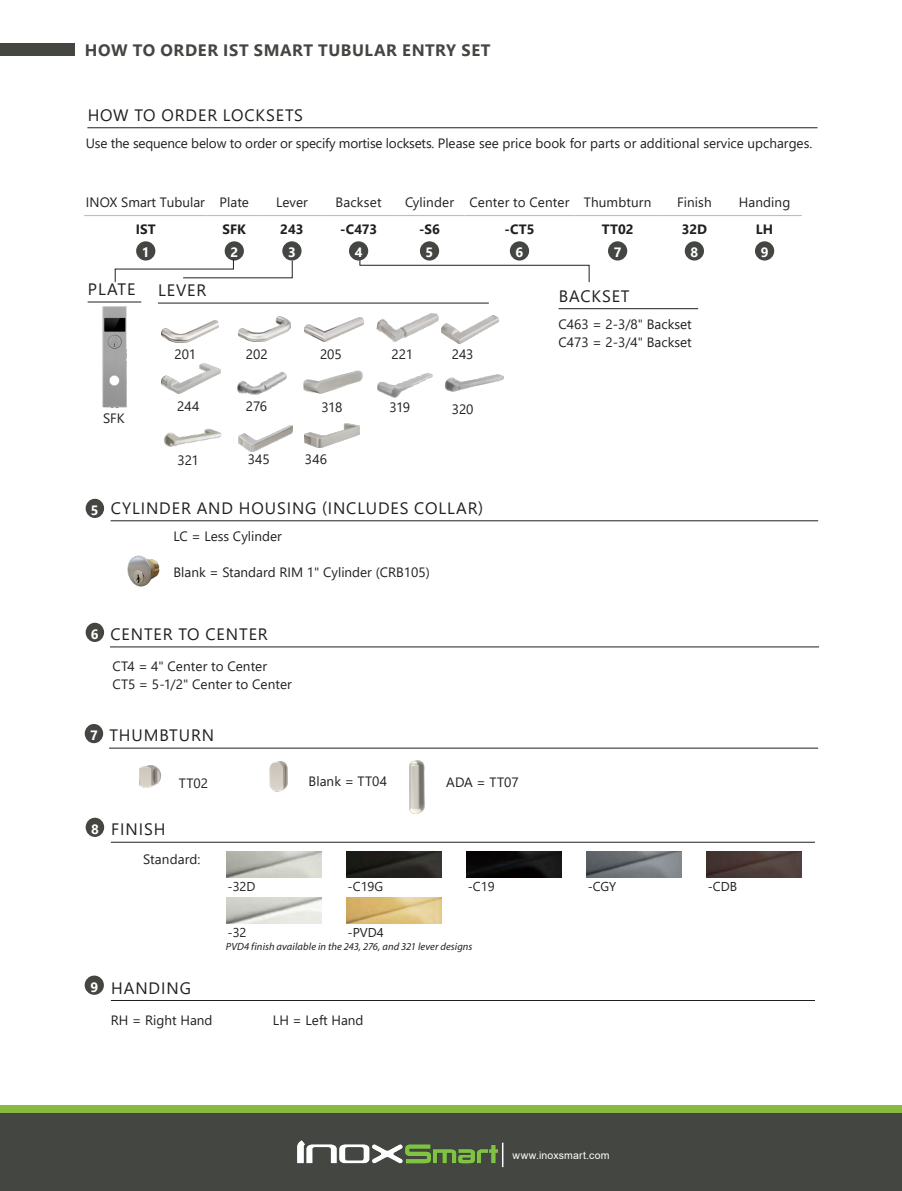
<style>
.page{position:relative;width:902px;height:1191px;background:#fff}
.page>*{position:absolute;margin:0;border:0;box-sizing:border-box;transform-origin:0 0}
.Subhead_with_Rule_Be{font:16.5px "Segoe UI";letter-spacing:.055em;color:#231f20}
.page_head{font:700 16.5px "Segoe UI";letter-spacing:.035em;color:#444642}
.body{font:13.5px "Segoe UI";color:#231f20}
.body-2{font:700 13.5px "Segoe UI";color:#231f20}
.body-3{font:700 13.5px "Segoe UI";color:#fff}
.body-4{font:12.9px "Segoe UI";color:#231f20}
.t1{font:italic 10.5px "Myriad Pro";letter-spacing:.01em;color:#231f20}
.t2{font:10.5px "Arial";letter-spacing:.015em;color:#fff}
</style>
<div class="page">
<div style="left:0;top:1112px;width:901px;height:79px;background:#444642"></div>
<div style="left:0;top:1105px;width:901px;height:7px;background:#88ba3f"></div>
<div style="left:0;top:44px;width:75px;height:12px;background:#444642"></div>
<img style="left:297px;top:1140px;width:201px;height:24px">
<svg style="left:502px;top:1142px;width:1px;height:25px"></svg>
<hr style="left:87px;top:127px;width:730px;height:1px;background:#231f20">
<svg style="left:359px;top:252px;width:230px;height:30px"></svg>
<hr style="left:88px;top:302px;width:53px;height:1px;background:#231f20">
<hr style="left:158px;top:303px;width:331px;height:1px;background:#231f20">
<hr style="left:558px;top:308px;width:140px;height:1px;background:#231f20">
<hr style="left:84px;top:215px;width:123px;height:1px;background:#bcbdc0">
<hr style="left:207px;top:215px;width:54px;height:1px;background:#bcbdc0">
<hr style="left:261px;top:215px;width:61px;height:1px;background:#bcbdc0">
<hr style="left:322px;top:215px;width:72px;height:1px;background:#bcbdc0">
<hr style="left:394px;top:215px;width:70px;height:1px;background:#bcbdc0">
<hr style="left:464px;top:215px;width:110px;height:1px;background:#bcbdc0">
<hr style="left:574px;top:215px;width:86px;height:1px;background:#bcbdc0">
<hr style="left:660px;top:215px;width:68px;height:1px;background:#bcbdc0">
<hr style="left:728px;top:215px;width:73px;height:1px;background:#bcbdc0">
<div style="left:136px;top:241px;width:19px;height:19px;background:#444642;border-radius:50%"></div>
<div style="left:225px;top:241px;width:19px;height:19px;background:#444642;border-radius:50%"></div>
<div style="left:282px;top:241px;width:19px;height:19px;background:#444642;border-radius:50%"></div>
<div style="left:349px;top:241px;width:19px;height:19px;background:#444642;border-radius:50%"></div>
<div style="left:420px;top:241px;width:19px;height:19px;background:#444642;border-radius:50%"></div>
<div style="left:510px;top:241px;width:19px;height:19px;background:#444642;border-radius:50%"></div>
<div style="left:608px;top:241px;width:19px;height:19px;background:#444642;border-radius:50%"></div>
<div style="left:684px;top:241px;width:20px;height:19px;background:#444642;border-radius:50%"></div>
<div style="left:755px;top:241px;width:19px;height:19px;background:#444642;border-radius:50%"></div>
<hr style="left:111px;top:1000px;width:704px;height:1px;background:#231f20">
<div style="left:85px;top:975px;width:19px;height:19px;background:#444642;border-radius:50%"></div>
<img style="left:102px;top:306px;width:25px;height:102px">
<img style="left:239px;top:316px;width:51px;height:25px">
<img style="left:304px;top:317px;width:59px;height:24px">
<img style="left:376px;top:313px;width:63px;height:29px">
<img style="left:441px;top:316px;width:57px;height:27px">
<img style="left:162px;top:363px;width:59px;height:30px">
<img style="left:303px;top:370px;width:60px;height:24px">
<img style="left:162px;top:321px;width:56px;height:21px">
<img style="left:237px;top:372px;width:50px;height:23px">
<img style="left:445px;top:374px;width:59px;height:18px">
<img style="left:377px;top:372px;width:56px;height:26px">
<img style="left:164px;top:428px;width:58px;height:19px">
<img style="left:305px;top:423px;width:54px;height:25px">
<img style="left:239px;top:426px;width:53px;height:26px">
<svg style="left:115px;top:259px;width:177px;height:23px"></svg>
<div style="left:86px;top:499px;width:18px;height:19px;background:#444642;border-radius:50%"></div>
<hr style="left:111px;top:520px;width:707px;height:1px;background:#231f20">
<img style="left:127px;top:555px;width:33px;height:32px">
<hr style="left:111px;top:842px;width:704px;height:1px;background:#231f20">
<div style="left:86px;top:817px;width:18px;height:20px;background:#444642;border-radius:50%"></div>
<img style="left:226px;top:851px;width:95px;height:26px">
<img style="left:346px;top:851px;width:95px;height:26px">
<img style="left:466px;top:851px;width:95px;height:26px">
<img style="left:586px;top:851px;width:95px;height:26px">
<img style="left:706px;top:851px;width:95px;height:26px">
<img style="left:226px;top:897px;width:95px;height:26px">
<img style="left:346px;top:897px;width:95px;height:26px">
<hr style="left:109px;top:748px;width:709px;height:1px;background:#231f20">
<div style="left:85px;top:724px;width:18px;height:19px;background:#444642;border-radius:50%"></div>
<img style="left:139px;top:765px;width:23px;height:23px">
<img style="left:269px;top:761px;width:19px;height:31px">
<img style="left:409px;top:760px;width:16px;height:54px">
<hr style="left:110px;top:646px;width:709px;height:1px;background:#231f20">
<div style="left:86px;top:623px;width:18px;height:19px;background:#444642;border-radius:50%"></div>
<p class="page_head" style="left:85px;top:34px;width:407px">HOW TO ORDER IST SMART TUBULAR ENTRY SET</p>
<p class="Subhead_with_Rule_Be" style="left:88px;top:99px;width:217px">HOW TO ORDER LOCKSETS</p>
<p class="body" style="left:86px;top:130px;width:728px">Use the sequence below to order or specify mortise locksets. Please see price book for parts or additional service upcharges.</p>
<p class="body" style="left:86px;top:189px;width:120px">INOX Smart Tubular</p>
<p class="body" style="left:219px;top:189px;width:31px">Plate</p>
<p class="body" style="left:276px;top:189px;width:33px">Lever</p>
<p class="body" style="left:335px;top:189px;width:47px">Backset</p>
<p class="body" style="left:405px;top:189px;width:51px">Cylinder</p>
<p class="body" style="left:469px;top:189px;width:101px">Center to Center</p>
<p class="body" style="left:584px;top:189px;width:69px">Thumbturn</p>
<p class="body" style="left:677px;top:189px;width:36px">Finish</p>
<p class="body" style="left:738px;top:189px;width:53px">Handing</p>
<p class="body-2" style="left:136px;top:216px;width:21px">IST</p>
<p class="body-2" style="left:222px;top:216px;width:25px">SFK</p>
<p class="body-2" style="left:280px;top:216px;width:25px">243</p>
<p class="body-2" style="left:340px;top:216px;width:39px">-C473</p>
<p class="body-2" style="left:419px;top:216px;width:22px">-S6</p>
<p class="body-2" style="left:504px;top:216px;width:32px">-CT5</p>
<p class="body-2" style="left:601px;top:216px;width:33px">TT02</p>
<p class="body-2" style="left:681px;top:216px;width:27px">32D</p>
<p class="body-2" style="left:756px;top:216px;width:19px">LH</p>
<p class="body-3" style="left:142px;top:240px;width:9px">1</p>
<p class="body-3" style="left:230px;top:240px;width:9px">2</p>
<p class="body-3" style="left:288px;top:240px;width:9px">3</p>
<p class="body-3" style="left:355px;top:240px;width:9px">4</p>
<p class="body-3" style="left:425px;top:240px;width:9px">5</p>
<p class="body-3" style="left:515px;top:240px;width:9px">6</p>
<p class="body-3" style="left:613px;top:240px;width:9px">7</p>
<p class="body-3" style="left:690px;top:240px;width:9px">8</p>
<p class="body-3" style="left:760px;top:240px;width:9px">9</p>
<p class="Subhead_with_Rule_Be" style="left:88px;top:274px;width:49px">PLATE</p>
<p class="Subhead_with_Rule_Be" style="left:158px;top:275px;width:50px">LEVER</p>
<p class="Subhead_with_Rule_Be" style="left:558px;top:280px;width:72px">BACKSET</p>
<p class="body" style="left:558px;top:311px;width:135px">C463 = 2-3/8" Backset</p>
<p class="body" style="left:558px;top:329px;width:135px">C473 = 2-3/4" Backset</p>
<p class="body" style="left:174px;top:342px;width:23px">201</p>
<p class="body" style="left:246px;top:342px;width:23px">202</p>
<p class="body" style="left:320px;top:342px;width:23px">205</p>
<p class="body" style="left:391px;top:342px;width:23px">221</p>
<p class="body" style="left:452px;top:342px;width:23px">243</p>
<p class="body" style="left:103px;top:405px;width:23px">SFK</p>
<p class="body" style="left:177px;top:393px;width:24px">244</p>
<p class="body" style="left:246px;top:393px;width:23px">276</p>
<p class="body" style="left:321px;top:394px;width:22px">318</p>
<p class="body" style="left:389px;top:394px;width:22px">319</p>
<p class="body" style="left:452px;top:396px;width:23px">320</p>
<p class="body" style="left:177px;top:447px;width:23px">321</p>
<p class="body" style="left:248px;top:446px;width:23px">345</p>
<p class="body" style="left:305px;top:446px;width:24px">346</p>
<p class="body-3" style="left:91px;top:497px;width:9px">5</p>
<p class="Subhead_with_Rule_Be" style="left:111px;top:492px;width:374px">CYLINDER AND HOUSING (INCLUDES COLLAR)</p>
<p class="body" style="left:173px;top:523px;width:110px">LC = Less Cylinder</p>
<p class="body" style="left:173px;top:559px;width:258px">Blank = Standard RIM 1" Cylinder (CRB105)</p>
<p class="body-3" style="left:91px;top:621px;width:9px">6</p>
<p class="Subhead_with_Rule_Be" style="left:110px;top:618px;width:159px">CENTER TO CENTER</p>
<p class="body" style="left:112px;top:653px;width:156px">CT4 = 4" Center to Center</p>
<p class="body" style="left:112px;top:671px;width:181px">CT5 = 5-1/2" Center to Center</p>
<p class="body-3" style="left:90px;top:722px;width:9px">7</p>
<p class="Subhead_with_Rule_Be" style="left:109px;top:720px;width:106px">THUMBTURN</p>
<p class="body" style="left:179px;top:770px;width:31px">TT02</p>
<p class="body" style="left:308px;top:768px;width:80px">Blank = TT04</p>
<p class="body" style="left:446px;top:769px;width:74px">ADA = TT07</p>
<p class="body-3" style="left:91px;top:816px;width:9px">8</p>
<p class="Subhead_with_Rule_Be" style="left:111px;top:814px;width:56px">FINISH</p>
<p class="body" style="left:143px;top:846px;width:59px">Standard:</p>
<p class="body-4" style="left:227px;top:874px;width:29px">-32D</p>
<p class="body-4" style="left:347px;top:874px;width:37px">-C19G</p>
<p class="body-4" style="left:467px;top:874px;width:28px">-C19</p>
<p class="body-4" style="left:587px;top:874px;width:30px">-CGY</p>
<p class="body-4" style="left:707px;top:874px;width:31px">-CDB</p>
<p class="body-4" style="left:227px;top:920px;width:20px">-32</p>
<p class="body-4" style="left:347px;top:920px;width:38px">-PVD4</p>
<p class="t1" style="left:226px;top:940px;width:248px">PVD4 finish available in the 243, 276, and 321 lever designs</p>
<p class="body-3" style="left:90px;top:974px;width:9px">9</p>
<p class="Subhead_with_Rule_Be" style="left:111px;top:972px;width:81px">HANDING</p>
<p class="body" style="left:111px;top:1007px;width:103px">RH = Right Hand</p>
<p class="body" style="left:273px;top:1007px;width:92px">LH = Left Hand</p>
<p class="t2" style="left:512px;top:1148px;width:98px">www.inoxsmart.com</p>
</div>
